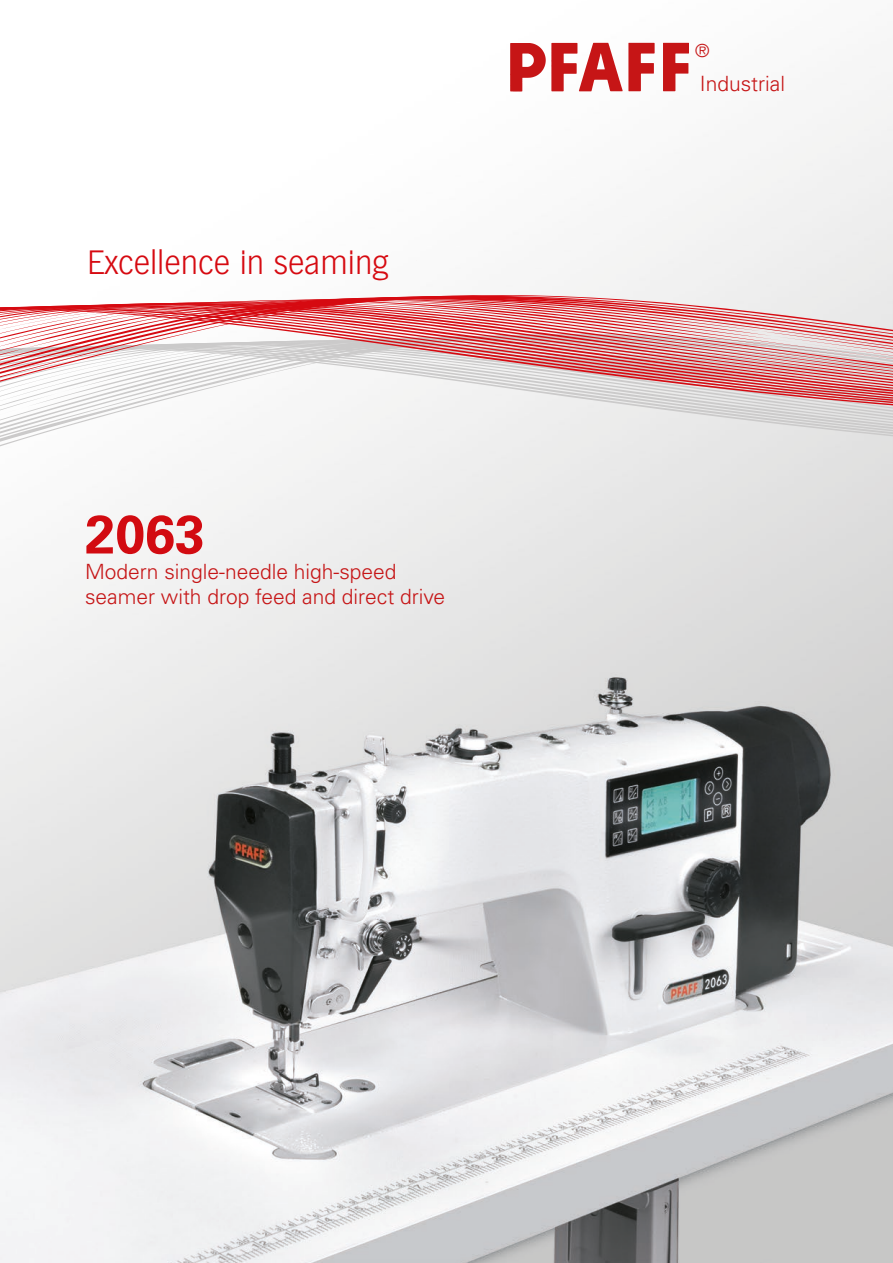
<style>
.page{position:relative;width:893px;height:1263px;background:#fff}
.page>*{position:absolute;margin:0;border:0;box-sizing:border-box;transform-origin:0 0}
.t1{font:700 54px "Univers";color:#d20b11}
.t2{font:200 32.7px "Hamburg";color:#d60a11}
.t3{font:300 21px/25.2px "Univers";color:#c61516}
.t4{font:300 18px "Univers";color:#c61516}
</style>
<div class="page">
<img style="left:0;top:42px;width:893px;height:1221px">
<img style="left:510px;top:43px;width:179px;height:49px">
<svg style="left:0;top:450px;width:893px;height:19px;fill:#efefef"></svg>
<svg style="left:0;top:284px;width:893px;height:162px"></svg>
<p class="t2" style="left:88px;top:241px;width:302px">Excellence in seaming</p>
<p class="t1" style="left:85px;top:503px;width:121px">2063</p>
<p class="t3" style="left:85px;top:559px;width:362px">Modern single-needle high-speed seamer with drop feed and direct drive</p>
<p class="t4" style="left:695px;top:40px;width:16px">®</p>
<p class="t3" style="left:700px;top:71px;width:87px">Industrial</p>
</div>
